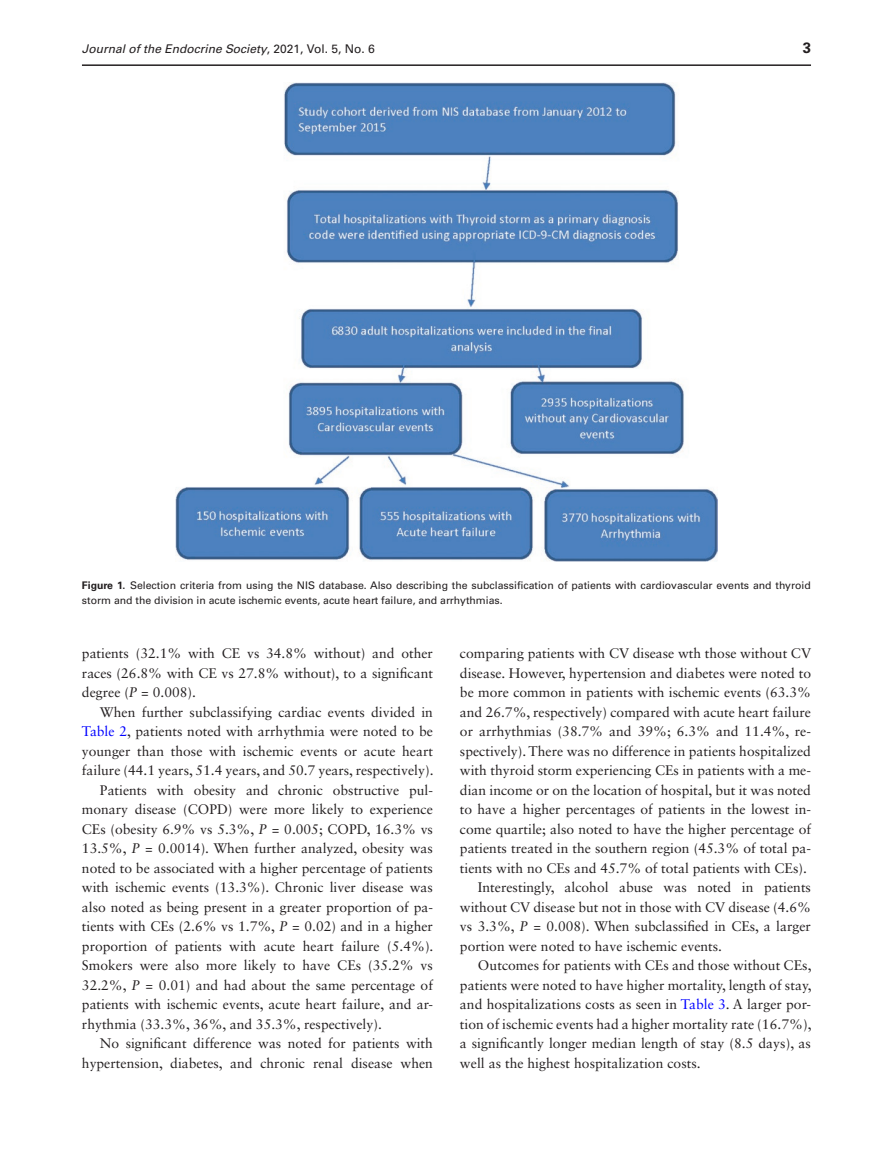
<style>
.page{position:relative;width:893px;height:1174px;background:#fff}
.page>*{position:absolute;margin:0;border:0;box-sizing:border-box;transform-origin:0 0}
.t1{font:700 15px "Univers LT Std";color:#231f20}
.t2{font:13.8px/19.5px "Sabon LT Std";color:#231f20;text-align:justify}
.t3{font:italic 12px "Univers LT Std";color:#231f20}
.t4{font:10.5px/15.3px "Univers LT Std";color:#231f20}
.s1{font-style:normal}
.s2{font-weight:700}
.s3{font-style:italic}
.s4{color:#00f}
</style>
<div class="page">
<hr style="left:82px;top:64px;width:729px;height:2px;background:#231f20">
<img style="left:175px;top:82px;width:542px;height:480px">
<p class="t3" style="left:82px;top:42px;width:294px">Journal of the Endocrine Society<span class="s1">, 2021, Vol. 5, No. 6</span></p>
<p class="t1" style="left:803px;top:39px;width:10px">3</p>
<p class="t4" style="left:82px;top:577px;width:730px"><span class="s2">Figure 1.</span> Selection criteria from using the NIS database. Also describing the subclassification of patients with cardiovascular events and thyroid storm and the division in acute ischemic events, acute heart failure, and arrhythmias.</p>
<p class="t2" style="left:82px;top:643px;width:353px">patients (32.1% with CE vs 34.8% without) and other races (26.8% with CE vs 27.8% without), to a significant degree (<span class="s3">P</span> = 0.008).</p>
<p class="t2" style="left:100px;top:702px;width:334px">When further subclassifying cardiac events divided in</p>
<p class="t2" style="left:82px;top:721px;width:352px"><span class="s4">Table 2</span>, patients noted with arrhythmia were noted to be</p>
<p class="t2" style="left:82px;top:741px;width:353px">younger than those with ischemic events or acute heart</p>
<p class="t2" style="left:82px;top:760px;width:353px">failure (44.1 years, 51.4 years, and 50.7 years, respectively).</p>
<p class="t2" style="left:100px;top:780px;width:334px">Patients with obesity and chronic obstructive pul-</p>
<p class="t2" style="left:82px;top:799px;width:352px">monary disease (COPD) were more likely to experience</p>
<p class="t2" style="left:82px;top:819px;width:353px">CEs (obesity 6.9% vs 5.3%, <span class="s3">P</span> = 0.005; COPD, 16.3% vs</p>
<p class="t2" style="left:82px;top:838px;width:352px">13.5%, <span class="s3">P</span> = 0.0014). When further analyzed, obesity was</p>
<p class="t2" style="left:82px;top:858px;width:353px">noted to be associated with a higher percentage of patients</p>
<p class="t2" style="left:82px;top:877px;width:353px">with ischemic events (13.3%). Chronic liver disease was</p>
<p class="t2" style="left:82px;top:897px;width:353px">also noted as being present in a greater proportion of pa-</p>
<p class="t2" style="left:82px;top:916px;width:352px">tients with CEs (2.6% vs 1.7%, <span class="s3">P</span> = 0.02) and in a higher</p>
<p class="t2" style="left:82px;top:936px;width:353px">proportion of patients with acute heart failure (5.4%).</p>
<p class="t2" style="left:82px;top:955px;width:352px">Smokers were also more likely to have CEs (35.2% vs</p>
<p class="t2" style="left:82px;top:975px;width:352px">32.2%, <span class="s3">P</span> = 0.01) and had about the same percentage of</p>
<p class="t2" style="left:82px;top:994px;width:352px">patients with ischemic events, acute heart failure, and ar-</p>
<p class="t2" style="left:82px;top:1014px;width:301px">rhythmia (33.3%, 36%, and 35.3%, respectively).</p>
<p class="t2" style="left:100px;top:1033px;width:334px">No significant difference was noted for patients with</p>
<p class="t2" style="left:82px;top:1053px;width:352px">hypertension, diabetes, and chronic renal disease when</p>
<p class="t2" style="left:460px;top:643px;width:353px">comparing patients with CV disease wth those without CV</p>
<p class="t2" style="left:460px;top:663px;width:353px">disease. However, hypertension and diabetes were noted to</p>
<p class="t2" style="left:460px;top:682px;width:352px">be more common in patients with ischemic events (63.3%</p>
<p class="t2" style="left:460px;top:702px;width:352px">and 26.7%, respectively) compared with acute heart failure</p>
<p class="t2" style="left:460px;top:721px;width:353px">or arrhythmias (38.7% and 39%; 6.3% and 11.4%, re-</p>
<p class="t2" style="left:460px;top:741px;width:353px">spectively). There was no difference in patients hospitalized</p>
<p class="t2" style="left:460px;top:760px;width:352px">with thyroid storm experiencing CEs in patients with a me-</p>
<p class="t2" style="left:460px;top:780px;width:352px">dian income or on the location of hospital, but it was noted</p>
<p class="t2" style="left:460px;top:799px;width:353px">to have a higher percentages of patients in the lowest in-</p>
<p class="t2" style="left:460px;top:819px;width:353px">come quartile; also noted to have the higher percentage of</p>
<p class="t2" style="left:460px;top:838px;width:352px">patients treated in the southern region (45.3% of total pa-</p>
<p class="t2" style="left:460px;top:858px;width:348px">tients with no CEs and 45.7% of total patients with CEs).</p>
<p class="t2" style="left:478px;top:877px;width:335px">Interestingly, alcohol abuse was noted in patients</p>
<p class="t2" style="left:460px;top:897px;width:353px">without CV disease but not in those with CV disease (4.6%</p>
<p class="t2" style="left:460px;top:916px;width:352px">vs 3.3%, <span class="s3">P</span> = 0.008). When subclassified in CEs, a larger</p>
<p class="t2" style="left:460px;top:936px;width:264px">portion were noted to have ischemic events.</p>
<p class="t2" style="left:478px;top:955px;width:335px">Outcomes for patients with CEs and those without CEs,</p>
<p class="t2" style="left:460px;top:975px;width:353px">patients were noted to have higher mortality, length of stay,</p>
<p class="t2" style="left:460px;top:994px;width:352px">and hospitalizations costs as seen in <span class="s4">Table 3</span>. A larger por-</p>
<p class="t2" style="left:460px;top:1014px;width:353px">tion of ischemic events had a higher mortality rate (16.7%),</p>
<p class="t2" style="left:460px;top:1033px;width:352px">a significantly longer median length of stay (8.5 days), as</p>
<p class="t2" style="left:460px;top:1053px;width:242px">well as the highest hospitalization costs.</p>
</div>
